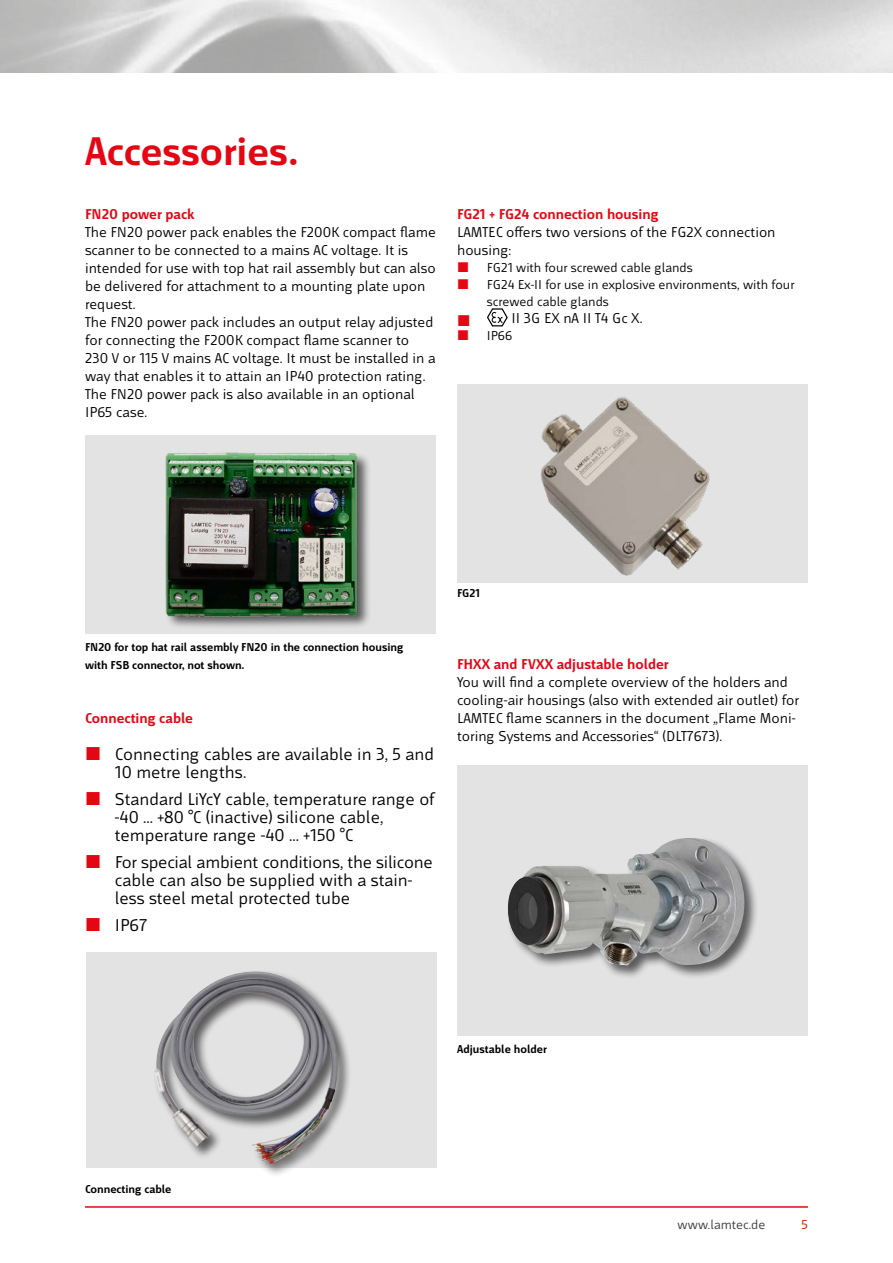
<style>
.page{position:relative;width:893px;height:1263px;background:#fff}
.page>*{position:absolute;margin:0;border:0;box-sizing:border-box;transform-origin:0 0}
.t1{font:700 42px "Mr Jones";color:#e30613}
.t2{font:18px/18px "Mr Jones";color:#000}
.t3{font:15px/18px "Mr Jones";color:#000}
.t4{font:700 15px "Mr Jones";color:#e30613}
.t5{font:13.5px/17px "Mr Jones";color:#000}
.t6{font:13.5px "Mr Jones";color:#3c3c3b}
.t7{font:13.5px "Mr Jones";color:#e30613}
.t8{font:700 12px/18px "Mr Jones";color:#000}
</style>
<div class="page">
<hr style="left:85px;top:1206px;width:723px;height:2px;background:#e30613">
<div style="left:457px;top:385px;width:351px;height:198px;background:#e3e3e3"></div>
<div style="left:85px;top:435px;width:351px;height:198px;background:#e3e3e3"></div>
<img style="left:165px;top:452px;width:204px;height:175px">
<svg style="left:487px;top:308px;width:21px;height:18px"></svg>
<div style="left:86px;top:952px;width:350px;height:216px;background:#e3e3e3"></div>
<div style="left:153px;top:970px;width:199px;height:208px;background:#000;opacity:.6"></div>
<img style="left:154px;top:971px;width:177px;height:176px">
<div style="left:457px;top:765px;width:351px;height:270px;background:#e3e3e3"></div>
<img style="left:540px;top:397px;width:170px;height:179px">
<div style="left:506px;top:837px;width:253px;height:143px;background:#000;opacity:.6"></div>
<img style="left:507px;top:837px;width:239px;height:128px">
<h1 class="t1" style="left:85px;top:129px;width:214px">Accessories.</h1>
<p class="t4" style="left:85px;top:206px;width:111px">FN20 power pack</p>
<p class="t3" style="left:85px;top:224px;width:352px">The FN20 power pack enables the F200K compact flame scanner to be connected to a mains AC voltage. It is intended for use with top hat rail assembly but can also be delivered for attachment to a mounting plate upon request.<br>The FN20 power pack includes an output relay adjusted for connecting the F200K compact flame scanner to 230 V or 115 V mains AC voltage. It must be installed in a way that enables it to attain an IP40 protection rating.<br>The FN20 power pack is also available in an optional IP65 case.</p>
<p class="t4" style="left:457px;top:206px;width:203px">FG21 + FG24 connection housing</p>
<p class="t3" style="left:457px;top:224px;width:320px">LAMTEC offers two versions of the FG2X connection housing:</p>
<p class="t5" style="left:487px;top:260px;width:309px">FG21 with four screwed cable glands<br>FG24 Ex-II for use in explosive environments, with four screwed cable glands</p>
<p class="t3" style="left:511px;top:310px;width:133px">II 3G EX nA II T4 Gc X.</p>
<p class="t5" style="left:487px;top:328px;width:27px">IP66</p>
<p class="t8" style="left:85px;top:639px;width:320px">FN20 for top hat rail assembly FN20 in the connection housing with FSB connector, not shown.</p>
<p class="t4" style="left:85px;top:710px;width:109px">Connecting cable</p>
<p class="t2" style="left:115px;top:745px;width:321px">Connecting cables are available in 3, 5 and<br>10 metre lengths.</p>
<p class="t2" style="left:115px;top:790px;width:321px">Standard LiYcY cable, temperature range of -40 ... +80 °C (inactive) silicone cable, temperature range -40 ... +150 °C</p>
<p class="t2" style="left:115px;top:853px;width:320px">For special ambient conditions, the silicone cable can also be supplied with a stain&shy;less steel metal protected tube</p>
<p class="t2" style="left:115px;top:916px;width:34px">IP67</p>
<p class="t8" style="left:457px;top:585px;width:24px">FG21</p>
<p class="t4" style="left:457px;top:656px;width:213px">FHXX and FVXX adjustable holder</p>
<p class="t3" style="left:457px;top:674px;width:343px">You will find a complete overview of the holders and cooling-air housings (also with extended air outlet) for LAMTEC flame scanners in the document „Flame Moni&shy;toring Systems and Accessories“ (DLT7673).</p>
<p class="t8" style="left:457px;top:1040px;width:91px">Adjustable holder</p>
<p class="t8" style="left:85px;top:1180px;width:88px">Connecting cable</p>
<p class="t6" style="left:678px;top:1217px;width:89px">www.lamtec.de</p>
<p class="t7" style="left:802px;top:1217px;width:8px">5</p>
</div>
